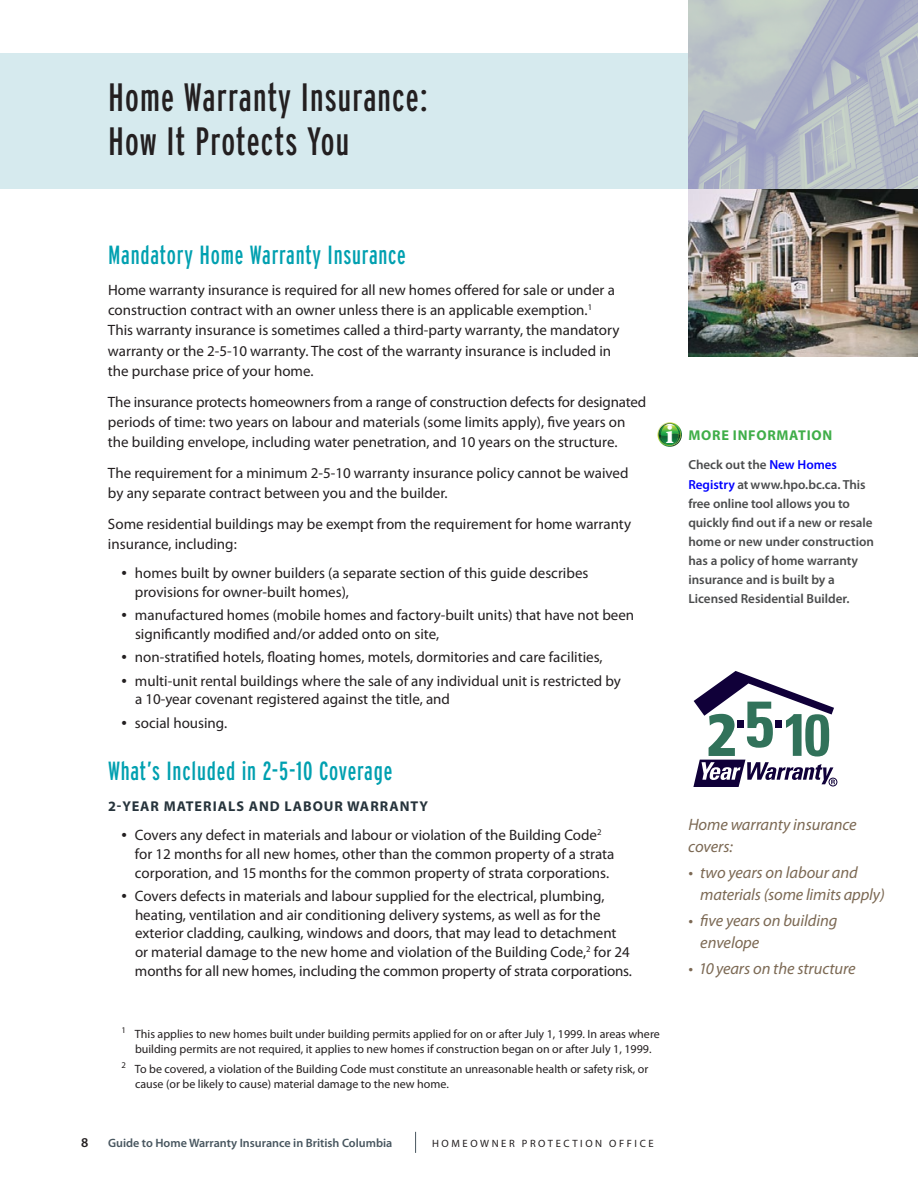
<style>
.page{position:relative;width:918px;height:1188px;background:#fff}
.page>*{position:absolute;margin:0;border:0;box-sizing:border-box;transform-origin:0 0}
.t1{font:extra-condensed 39.45px "Interstate";letter-spacing:.03em;color:#231f20}
._1_Head{font:extra-condensed 26.25px "Interstate";letter-spacing:.03em;color:#00a0b0}
.t2{font:900 26.1px "Minion Std";color:#fff}
.SiIDEBAR_ITL{font:italic 16.5px/22.5px "Myriad Pro";letter-spacing:-.005em;color:#7c6954}
.Body_w_bullets{font:15px/18.8px "Myriad Pro";color:#231f20}
.Body{font:15px/20.2px "Myriad Pro";color:#231f20}
.Sidebar_Head{font:700 14.25px "Myriad Pro";letter-spacing:.07em;color:#27343c}
.Sidebar_Head-2{font:700 14.25px "Myriad Pro";letter-spacing:.05em;color:#40ae49}
.t3{font:600 13.5px "Myriad Pro";color:#231f20}
.THIS_MORE_INFO{font:600 13.2px/19px "Myriad Pro";color:#4b4c4d}
.t4{font:600 12.15px "Myriad Pro";color:#48565f}
.Footnote{font:12px/15px "Myriad Pro";color:#231f20;text-align:center}
.t5{font:10.65px "Myriad Pro";letter-spacing:.24em;color:#231f20}
.s1{font-size:19.5px}
.s2{color:#00f}
</style>
<div class="page">
<div style="left:0;top:54px;width:918px;height:135px;background:#d6eaee"></div>
<svg style="left:415px;top:1132px;width:1px;height:21px"></svg>
<svg style="left:657px;top:422px;width:25px;height:25px"></svg>
<img style="left:688px;top:0;width:230px;height:356px">
<div style="left:829px;top:778px;width:8px;height:8px;border:1px solid #100039;border-radius:50%"></div>
<svg style="left:693px;top:671px;width:142px;height:116px"></svg>
<p class="t1" style="left:108px;top:75px;width:321px">Home Warranty Insurance:</p>
<p class="t1" style="left:108px;top:119px;width:243px">How It Protects You</p>
<p class="_1_Head" style="left:108px;top:240px;width:299px">Mandatory Home Warranty Insurance</p>
<p class="Body" style="left:108px;top:280px;width:513px">Home warranty insurance is required for all new homes offered for sale or under a construction contract with an owner unless there is an applicable exemption.<sup>1<br></sup>This warranty insurance is sometimes called a third-party warranty, the mandatory warranty or the 2-5-10 warranty. The cost of the warranty insurance is included in the purchase price of your home.</p>
<p class="Body" style="left:108px;top:391px;width:540px">The insurance protects homeowners from a range of construction defects for designated periods of time: two years on labour and materials (some limits apply), five years on the building envelope, including water penetration, and 10 years on the structure.</p>
<p class="Body" style="left:108px;top:463px;width:522px">The requirement for a minimum 2-5-10 warranty insurance policy cannot be waived by any separate contract between you and the builder.</p>
<p class="Body" style="left:108px;top:514px;width:525px">Some residential buildings may be exempt from the requirement for home warranty insurance, including:</p>
<p class="Body_w_bullets" style="left:135px;top:564px;width:455px;text-indent:-13px"><span class="s1">•</span> homes built by owner builders (a separate section of this guide describes provisions for owner-built homes),</p>
<p class="Body_w_bullets" style="left:135px;top:606px;width:501px;text-indent:-14px"><span class="s1">•</span> manufactured homes (mobile homes and factory-built units) that have not been significantly modified and/or added onto on site,</p>
<p class="Body_w_bullets" style="left:122px;top:648px;width:483px"><span class="s1">•</span> non-stratified hotels, floating homes, motels, dormitories and care facilities,</p>
<p class="Body_w_bullets" style="left:135px;top:671px;width:488px;text-indent:-14px"><span class="s1">•</span> multi-unit rental buildings where the sale of any individual unit is restricted by a 10-year covenant registered against the title, and</p>
<p class="Body_w_bullets" style="left:122px;top:713px;width:107px"><span class="s1">•</span> social housing.</p>
<p class="_1_Head" style="left:108px;top:756px;width:286px">What’s Included in 2-5-10 Coverage</p>
<p class="Sidebar_Head" style="left:108px;top:797px;width:322px">2-YEAR MATERIALS AND LABOUR WARRANTY</p>
<p class="Body_w_bullets" style="left:135px;top:826px;width:481px;text-indent:-13px"><span class="s1">•</span> Covers any defect in materials and labour or violation of the Building Code<sup>2 </sup>for 12 months for all new homes, other than the common property of a strata corporation, and 15 months for the common property of strata corporations.</p>
<p class="Body_w_bullets" style="left:135px;top:886px;width:499px;text-indent:-13px"><span class="s1">•</span> Covers defects in materials and labour supplied for the electrical, plumbing, heating, ventilation and air conditioning delivery systems, as well as for the exterior cladding, caulking, windows and doors, that may lead to detachment or material damage to the new home and violation of the Building Code,<sup>2</sup> for 24 months for all new homes, including the common property of strata corporations.</p>
<p class="t2" style="left:666px;top:421px;width:9px">i</p>
<p class="Sidebar_Head-2" style="left:688px;top:426px;width:145px">MORE INFORMATION</p>
<p class="THIS_MORE_INFO" style="left:688px;top:455px;width:187px">Check out the <span class="s2">New Homes<br>Registry</span> at www.hpo.bc.ca. This free online tool allows you to quickly find out if a new or resale home or new under construction has a policy of home warranty insurance and is built by a<br>Licensed Residential Builder.</p>
<p class="SiIDEBAR_ITL" style="left:688px;top:813px;width:170px">Home warranty insurance covers:</p>
<p class="SiIDEBAR_ITL" style="left:700px;top:861px;width:186px;text-indent:-12px">• two years on labour and materials (some limits apply)</p>
<p class="SiIDEBAR_ITL" style="left:700px;top:909px;width:139px;text-indent:-12px">• five years on building envelope</p>
<p class="SiIDEBAR_ITL" style="left:688px;top:957px;width:169px">• 10years on the structure</p>
<p class="Footnote" style="left:122px;top:1026px;width:540px"><sup>1</sup> This applies to new homes built under building permits applied for on or after July 1, 1999. In areas where building permits are not required, it applies to new homes if construction began on or after July 1, 1999.</p>
<p class="Footnote" style="left:135px;top:1061px;width:515px;text-align:left;text-indent:-14px"><sup>2</sup> To be covered, a violation of the Building Code must constitute an unreasonable health or safety risk, or cause (or be likely to cause) material damage to the new home.</p>
<p class="t3" style="left:81px;top:1134px;width:9px">8</p>
<p class="t4" style="left:108px;top:1135px;width:286px">Guide to Home Warranty Insurance in British Columbia</p>
<p class="t5" style="left:432px;top:1137px;width:223px">HOMEOWNER PROTECTION OFFICE</p>
</div>
